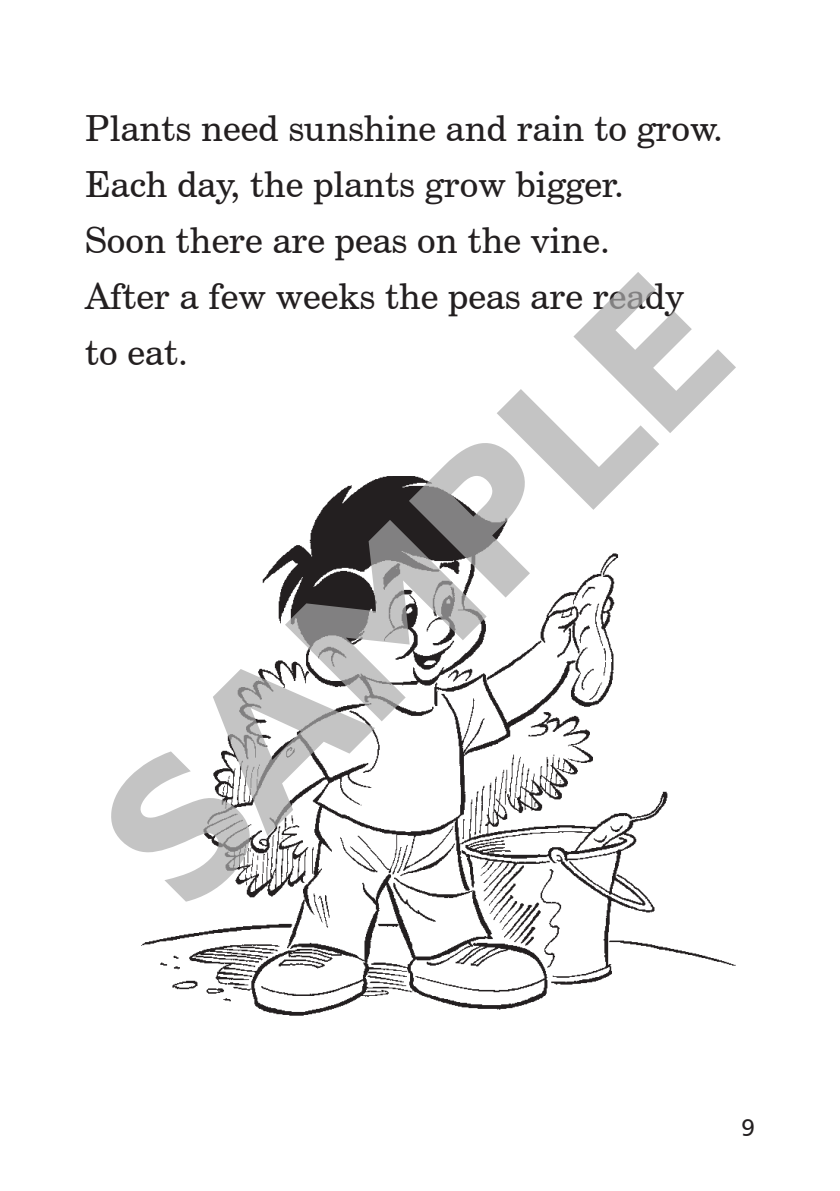
<style>
.page{position:relative;width:840px;height:1191px;background:#fff}
.page>*{position:absolute;margin:0;border:0;box-sizing:border-box;transform-origin:0 0}
.t1{font:700 200px "Humanst 521 BT";color:rgb(171 171 171/.7)}
.text{font:36px/56px "Century Schoolbook BT";color:#231f20}
.t2{font:24px "Humanist 777 BT Roman B";color:#231f20}
</style>
<div class="page">
<img style="left:142px;top:476px;width:592px;height:539px">
<p class="text" style="left:85px;top:100px;width:639px">Plants need sunshine and rain to grow.<br>Each day, the plants grow bigger.<br>Soon there are peas on the vine.<br>After a few weeks the peas are ready to eat.</p>
<h1 class="t1" style="left:49px;top:781px;width:787px;rotate:-45deg">SAMPLE</h1>
<p class="t2" style="left:740px;top:1112px;width:15px">9</p>
</div>
